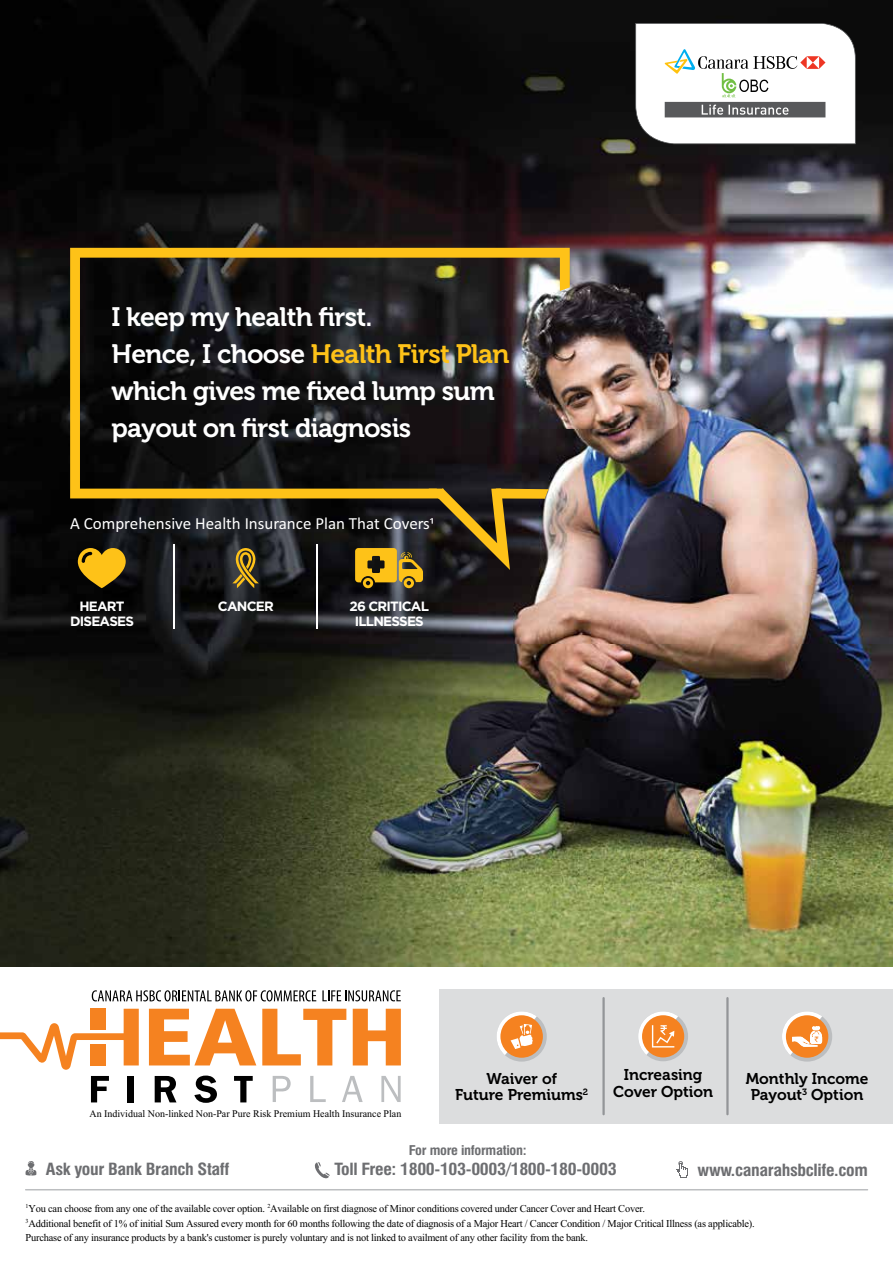
<style>
.page{position:relative;width:893px;height:1263px;background:#fff}
.page>*{position:absolute;margin:0;border:0;box-sizing:border-box;transform-origin:0 0}
.t1{font:26.55px/37.2px "Museo 700";letter-spacing:-.025em;color:#fff}
.t2{font:16.95px "Calibri";color:#fff}
.t3{font:700 condensed 16.35px "Swiss 721 BT";letter-spacing:-.02em;color:#6d6e71;scale:1.09 1}
.t4{font:15.6px/16.8px "Museo 700";color:#000;text-align:center}
.t5{font:700 13.5px/15.8px "Gotham";letter-spacing:-.06em;color:#fff;text-align:center}
.t6{font:700 condensed 13.05px "Swiss 721 BT";letter-spacing:-.02em;color:#6d6e71;scale:1.09 1}
.t7{font:10.5px "Times New Roman";letter-spacing:-.02em;color:#000}
.t8{font:10.05px "Times New Roman";color:#000}
.s1{color:#fec218}
</style>
<div class="page">
<img style="left:0;top:0;width:893px;height:967px">
<svg style="left:70px;top:248px;width:500px;height:250px;background:#302a1c"></svg>
<hr style="left:173px;top:544px;width:1px;height:84px;background:#fff">
<hr style="left:316px;top:544px;width:1px;height:84px;background:#fff">
<svg style="left:78px;top:548px;width:48px;height:40px;background:#b08713"></svg>
<svg style="left:232px;top:548px;width:27px;height:40px"></svg>
<svg style="left:355px;top:548px;width:68px;height:40px;background:#aa8721"></svg>
<svg style="left:429px;top:488px;width:120px;height:82px;background:#524322"></svg>
<hr style="left:25px;top:1189px;width:843px;height:1px;background:#bcbec0">
<svg style="left:91px;top:1076px;width:18px;height:26px"></svg>
<div style="left:128px;top:1076px;width:6px;height:26px;background:#000"></div>
<svg style="left:155px;top:1076px;width:21px;height:26px"></svg>
<svg style="left:194px;top:1075px;width:23px;height:28px"></svg>
<svg style="left:234px;top:1076px;width:19px;height:26px"></svg>
<svg style="left:273px;top:1076px;width:18px;height:26px"></svg>
<svg style="left:310px;top:1076px;width:16px;height:26px"></svg>
<svg style="left:342px;top:1076px;width:21px;height:26px"></svg>
<svg style="left:381px;top:1076px;width:20px;height:26px"></svg>
<svg style="left:149px;top:1009px;width:107px;height:56px"></svg>
<svg style="left:262px;top:1009px;width:84px;height:56px"></svg>
<svg style="left:353px;top:1009px;width:48px;height:56px"></svg>
<svg style="left:0;top:1009px;width:139px;height:61px"></svg>
<svg style="left:92px;top:990px;width:224px;height:11px"></svg>
<svg style="left:322px;top:990px;width:79px;height:11px"></svg>
<div style="left:439px;top:989px;width:454px;height:134px;background:#dcddde"></div>
<hr style="left:602px;top:997px;width:3px;height:118px;background:#939598">
<hr style="left:726px;top:997px;width:3px;height:118px;background:#939598">
<svg style="left:638px;top:1011px;width:50px;height:50px"></svg>
<div style="left:642px;top:1015px;width:42px;height:42px;background:#f58220;border-radius:50%"></div>
<svg style="left:638px;top:1011px;width:40px;height:44px"></svg>
<div style="left:497px;top:1011px;width:50px;height:50px;background:#bcbec0;border-radius:50%"></div>
<div style="left:500px;top:1015px;width:43px;height:43px;background:#f58220;border-radius:50%"></div>
<svg style="left:497px;top:1011px;width:40px;height:44px"></svg>
<div style="left:782px;top:1011px;width:50px;height:50px;background:#bcbec0;border-radius:50%"></div>
<div style="left:786px;top:1015px;width:42px;height:43px;background:#f58220;border-radius:50%"></div>
<svg style="left:782px;top:1011px;width:40px;height:44px"></svg>
<svg style="left:677px;top:1161px;width:11px;height:17px"></svg>
<svg style="left:26px;top:1161px;width:10px;height:14px"></svg>
<svg style="left:635px;top:23px;width:221px;height:121px"></svg>
<svg style="left:315px;top:1162px;width:15px;height:16px"></svg>
<h1 class="t1" style="left:111px;top:298px;width:399px">I keep my health first.<br>Hence, I choose <span class="s1">Health First Plan </span>which gives me fixed lump sum payout on first diagnosis</h1>
<h2 class="t2" style="left:70px;top:513px;width:361px">A Comprehensive Health Insurance Plan That Covers</h2>
<p class="t5" style="left:70px;top:598px;width:65px">HEART<br>DISEASES</p>
<p class="t5" style="left:218px;top:598px;width:57px">CANCER</p>
<p class="t5" style="left:349px;top:598px;width:81px">26 CRITICAL<br>ILLNESSES</p>
<p class="t8" style="left:89px;top:1107px;width:313px">An Individual Non-linked Non-Par Pure Risk Premium Health Insurance Plan</p>
<h3 class="t4" style="left:613px;top:1067px;width:102px">Increasing<br>Cover Option</h3>
<h3 class="t4" style="left:455px;top:1070px;width:135px">Waiver of<br>Future Premiums<sup>2</sup></h3>
<h3 class="t4" style="left:746px;top:1070px;width:124px">Monthly Income<br>Payout<sup>3</sup> Option</h3>
<p class="t6" style="left:409px;top:1142px;width:110px">For more information:</p>
<h3 class="t3" style="left:335px;top:1160px;width:260px">Toll Free: 1800-103-0003/1800-180-0003</h3>
<h3 class="t3" style="left:46px;top:1160px;width:170px">Ask your Bank Branch Staff</h3>
<h3 class="t3" style="left:698px;top:1160px;width:158px">www.canarahsbclife.com</h3>
<p class="t7" style="left:26px;top:1201px;width:621px"><sup>1</sup>You can choose from any one of the available cover option. <sup>2</sup>Available on first diagnose of Minor conditions covered under Cancer Cover and Heart Cover.</p>
<p class="t7" style="left:26px;top:1216px;width:731px"><sup>3</sup>Additional benefit of 1% of initial Sum Assured every month for 60 months following the date of diagnosis of a Major Heart / Cancer Condition / Major Critical Illness (as applicable).</p>
<p class="t7" style="left:26px;top:1230px;width:564px">Purchase of any insurance products by a bank's customer is purely voluntary and is not linked to availment of any other facility from the bank.</p>
</div>
